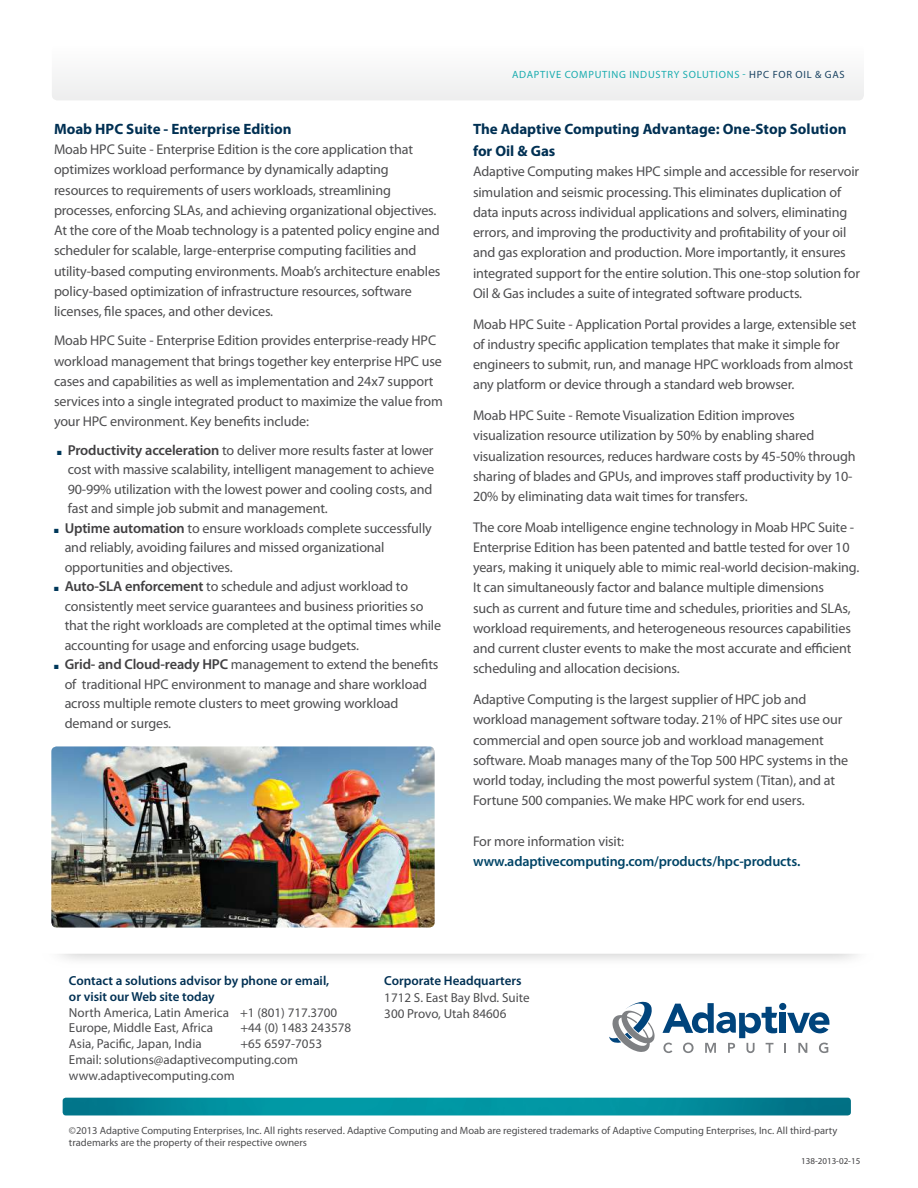
<style>
.page{position:relative;width:918px;height:1188px;background:#fff}
.page>*{position:absolute;margin:0;border:0;box-sizing:border-box;transform-origin:0 0}
.t1{font:700 15px/22.2px "Myriad Pro";color:#003053}
.t2{font:14.1px/20.2px "Myriad Pro";letter-spacing:-.01em;color:#4d4d4f}
.t3{font:600 14.1px "Myriad Pro";letter-spacing:-.01em;color:#046}
.t4{font:13.05px/15.9px "Myriad Pro";color:#4d4d4f}
.t5{font:600 13.05px/15.9px "Myriad Pro";color:#003053}
.t6{font:10.5px/12px "Myriad Pro";color:#4d4d4f}
.t7{font:10.5px "Myriad Pro";letter-spacing:.07em;color:#00aaad}
.t8{font:9px "Myriad Pro";color:#414042}
.s1{color:#00385a}
.s2{font-weight:600;font-size:14.4px;color:#414042}
.s3{color:#003053}
</style>
<div class="page">
<img style="left:63px;top:1098px;width:788px;height:17px">
<svg style="left:798px;top:1043px;width:9px;height:10px"></svg>
<svg style="left:819px;top:1043px;width:9px;height:10px"></svg>
<div style="left:780px;top:1013px;width:6px;height:20px;background:#00447c"></div>
<div style="left:779px;top:1003px;width:7px;height:7px;background:#00447c;border-radius:50%"></div>
<svg style="left:787px;top:1012px;width:42px;height:21px"></svg>
<svg style="left:662px;top:1003px;width:115px;height:50px"></svg>
<svg style="left:609px;top:1002px;width:46px;height:50px"></svg>
<div style="left:52px;top:45px;width:812px;height:55px;background:#f5f6f6;border-radius:5px"></div>
<img style="left:51px;top:746px;width:384px;height:182px">
<p class="t1" style="left:54px;top:117px;width:239px">Moab HPC Suite - Enterprise Edition</p>
<p class="t2" style="left:54px;top:139px;width:388px">Moab HPC Suite - Enterprise Edition is the core application that optimizes workload performance by dynamically adapting resources to requirements of users workloads, streamlining processes, enforcing SLAs, and achieving organizational objectives.<br>At the core of the Moab technology is a patented policy engine and scheduler for scalable, large-enterprise computing facilities and utility-based computing environments. Moab’s architecture enables policy-based optimization of infrastructure resources, software licenses, file spaces, and other devices.</p>
<p class="t2" style="left:54px;top:330px;width:390px">Moab HPC Suite - Enterprise Edition provides enterprise-ready HPC workload management that brings together key enterprise HPC use cases and capabilities as well as implementation and 24x7 support services into a single integrated product to maximize the value from your HPC environment. Key benefits include:</p>
<p class="t2" style="left:68px;top:440px;width:368px;line-height:19.5px;text-align:justify;text-indent:-11px"><span class="s1">■</span> <span class="s2">Productivity acceleration</span> to deliver more results faster at lower cost with massive scalability, intelligent management to achieve 90-99% utilization with the lowest power and cooling costs, and fast and simple job submit and management.</p>
<p class="t2" style="left:65px;top:518px;width:369px;line-height:19.5px;text-indent:-11px"><span class="s1">■</span> <span class="s2">Uptime automation</span> to ensure workloads complete successfully and reliably, avoiding failures and missed organizational opportunities and objectives.</p>
<p class="t2" style="left:65px;top:577px;width:378px;line-height:19.5px;text-indent:-11px"><span class="s1">■</span> <span class="s2">Auto-SLA enforcement</span> to schedule and adjust workload to consistently meet service guarantees and business priorities so that the right workloads are completed at the optimal times while accounting for usage and enforcing usage budgets.</p>
<p class="t2" style="left:65px;top:655px;width:375px;line-height:19.5px;text-indent:-11px"><span class="s1">■</span> <span class="s2">Grid- and Cloud-ready HPC</span> management to extend the benefits of traditional HPC environment to manage and share workload across multiple remote clusters to meet growing workload demand or surges.</p>
<p class="t7" style="left:512px;top:68px;width:76px">Adaptive Compu</p>
<p class="t7" style="left:602px;top:68px;width:244px">ting Industry Solutions - <span class="s3">HPC for OIL &amp; GAS</span></p>
<p class="t1" style="left:473px;top:117px;width:375px">The Adaptive Computing Advantage: One-Stop Solution for Oil &amp; Gas</p>
<p class="t2" style="left:473px;top:161px;width:388px">Adaptive Computing makes HPC simple and accessible for reservoir simulation and seismic processing. This eliminates duplication of data inputs across individual applications and solvers, eliminating errors, and improving the productivity and profitability of your oil and gas exploration and production. More importantly, it ensures integrated support for the entire solution. This one-stop solution for Oil &amp; Gas includes a suite of integrated software products.</p>
<p class="t2" style="left:473px;top:313px;width:385px">Moab HPC Suite - Application Portal provides a large, extensible set of industry specific application templates that make it simple for engineers to submit, run, and manage HPC workloads from almost any platform or device through a standard web browser.</p>
<p class="t2" style="left:473px;top:405px;width:384px">Moab HPC Suite - Remote Visualization Edition improves visualization resource utilization by 50% by enabling shared visualization resources, reduces hardware costs by 45-50% through sharing of blades and GPUs, and improves staff productivity by 10- 20% by eliminating data wait times for transfers.</p>
<p class="t2" style="left:473px;top:517px;width:388px">The core Moab intelligence engine technology in Moab HPC Suite - Enterprise Edition has been patented and battle tested for over 10 years, making it uniquely able to mimic real-world decision-making.<br>It can simultaneously factor and balance multiple dimensions<br>such as current and future time and schedules, priorities and SLAs, workload requirements, and heterogeneous resources capabilities and current cluster events to make the most accurate and efficient scheduling and allocation decisions.</p>
<p class="t2" style="left:473px;top:689px;width:377px">Adaptive Computing is the largest supplier of HPC job and workload management software today. 21% of HPC sites use our commercial and open source job and workload management software. Moab manages many of the Top 500 HPC systems in the world today, including the most powerful system (Titan), and at Fortune 500 companies. We make HPC work for end users.</p>
<p class="t2" style="left:473px;top:831px;width:153px">For more information visit:</p>
<p class="t3" style="left:473px;top:853px;width:329px">www.adaptivecomputing.com/products/hpc-products.</p>
<p class="t5" style="left:69px;top:972px;width:262px">Contact a solutions advisor by phone or email, or visit our Web site today</p>
<p class="t4" style="left:69px;top:1004px;width:270px">North America, Latin America +1 (801) 717.3700<br>Europe, Middle East, Africa</p>
<p class="t4" style="left:240px;top:1020px;width:112px">+44 (0) 1483 243578</p>
<p class="t4" style="left:69px;top:1036px;width:134px">Asia, Pacific, Japan, India</p>
<p class="t4" style="left:69px;top:1036px;width:255px;text-indent:171px">+65 6597-7053<br>Email: solutions@adaptivecomputing.com www.adaptivecomputing.com</p>
<p class="t5" style="left:384px;top:973px;width:139px">Corporate Headquarters</p>
<p class="t4" style="left:384px;top:989px;width:147px;line-height:16.5px">1712 S. East Bay Blvd. Suite<br>300 Provo, Utah 84606</p>
<p class="t6" style="left:69px;top:1124px;width:770px">©2013 Adaptive Computing Enterprises, Inc. All rights reserved. Adaptive Computing and Moab are registered trademarks of Adaptive Computing Enterprises, Inc. All third-party trademarks are the property of their respective owners</p>
<p class="t8" style="left:801px;top:1156px;width:61px">138-2013-02-15</p>
</div>
